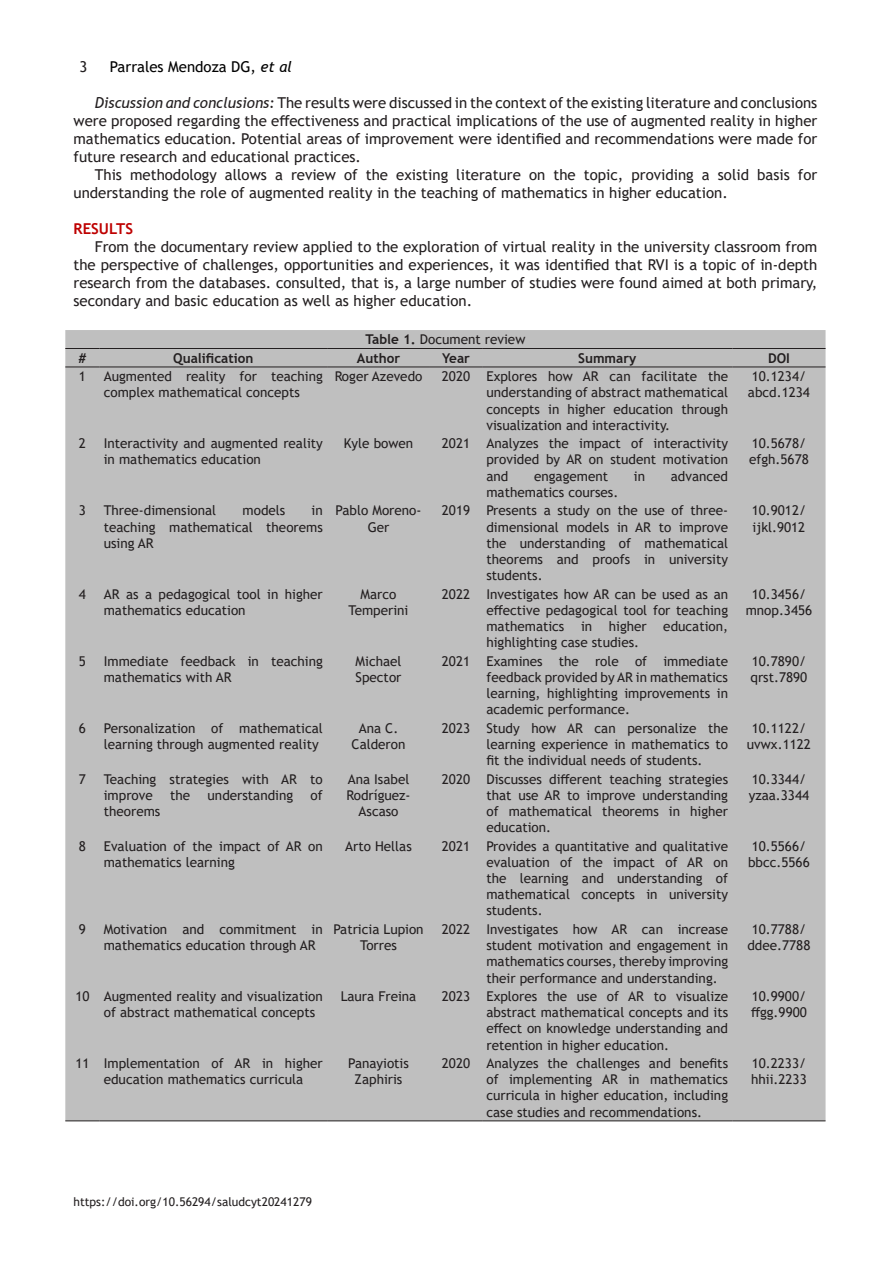
<style>
.page{position:relative;width:893px;height:1263px;background:#fff}
.page>*{position:absolute;margin:0;border:0;box-sizing:border-box;transform-origin:0 0}
.t1{font:15px/18px "Trebuchet MS";color:#231f20;text-align:justify}
.t2{font:15px "Trebuchet MS";color:#000}
.t3{font:700 15px "Trebuchet MS";color:#be0000}
.t4{font:13.5px/16.2px "Trebuchet MS";color:#231f20}
.t5{font:700 13.5px "Trebuchet MS";color:#231f20}
.t6{font:12px "Trebuchet MS";color:#231f20}
.s1{font-style:italic}
.s2{font-weight:700}
</style>
<div class="page">
<div style="left:65px;top:330px;width:760px;height:790px;background:#bfbfbf"></div>
<hr style="left:65px;top:348px;width:35px;height:1px;background:#231f20">
<hr style="left:100px;top:348px;width:227px;height:1px;background:#231f20">
<hr style="left:327px;top:348px;width:103px;height:1px;background:#231f20">
<hr style="left:430px;top:348px;width:52px;height:1px;background:#231f20">
<hr style="left:482px;top:348px;width:250px;height:1px;background:#231f20">
<hr style="left:732px;top:348px;width:93px;height:1px;background:#231f20">
<hr style="left:65px;top:367px;width:35px;height:1px;background:#231f20">
<hr style="left:100px;top:367px;width:227px;height:1px;background:#231f20">
<hr style="left:327px;top:367px;width:103px;height:1px;background:#231f20">
<hr style="left:430px;top:367px;width:52px;height:1px;background:#231f20">
<hr style="left:482px;top:367px;width:250px;height:1px;background:#231f20">
<hr style="left:732px;top:367px;width:93px;height:1px;background:#231f20">
<hr style="left:65px;top:1120px;width:35px;height:1px;background:#231f20">
<hr style="left:100px;top:1120px;width:227px;height:1px;background:#231f20">
<hr style="left:327px;top:1120px;width:103px;height:1px;background:#231f20">
<hr style="left:430px;top:1120px;width:52px;height:1px;background:#231f20">
<hr style="left:482px;top:1120px;width:250px;height:1px;background:#231f20">
<hr style="left:732px;top:1120px;width:93px;height:1px;background:#231f20">
<p class="t1" style="left:80px;top:58px;width:9px">3</p>
<p class="t2" style="left:110px;top:57px;width:184px">Parrales Mendoza DG, <span class="s1">et al</span></p>
<p class="t1" style="left:74px;top:94px;width:745px;text-indent:21px"><span class="s1">Discussion and conclusions:</span> The results were discussed in the context of the existing literature and conclusions were proposed regarding the effectiveness and practical implications of the use of augmented reality in higher mathematics education. Potential areas of improvement were identified and recommendations were made for future research and educational practices.</p>
<p class="t1" style="left:74px;top:166px;width:745px;text-indent:21px">This methodology allows a review of the existing literature on the topic, providing a solid basis for understanding the role of augmented reality in the teaching of mathematics in higher education.</p>
<p class="t3" style="left:74px;top:219px;width:61px">RESULTS</p>
<p class="t1" style="left:74px;top:238px;width:745px;text-indent:21px">From the documentary review applied to the exploration of virtual reality in the university classroom from the perspective of challenges, opportunities and experiences, it was identified that RVI is a topic of in-depth research from the databases. consulted, that is, a large number of studies were found aimed at both primary, secondary and basic education as well as higher education.</p>
<p class="t4" style="left:365px;top:331px;width:161px"><span class="s2">Table 1.</span> Document review</p>
<p class="t5" style="left:78px;top:349px;width:9px">#</p>
<p class="t5" style="left:173px;top:349px;width:82px">Qualification</p>
<p class="t5" style="left:357px;top:349px;width:45px">Author</p>
<p class="t5" style="left:442px;top:349px;width:29px">Year</p>
<p class="t5" style="left:578px;top:349px;width:60px">Summary</p>
<p class="t5" style="left:768px;top:349px;width:23px">DOI</p>
<p class="t4" style="left:79px;top:368px;width:9px">1</p>
<p class="t4" style="left:104px;top:368px;width:221px">Augmented reality for teaching complex mathematical concepts</p>
<p class="t4" style="left:335px;top:368px;width:89px">Roger Azevedo</p>
<p class="t4" style="left:442px;top:368px;width:30px">2020</p>
<p class="t4" style="left:486px;top:368px;width:243px;text-align:justify">Explores how AR can facilitate the understanding of abstract mathematical concepts in higher education through visualization and interactivity.</p>
<p class="t4" style="left:748px;top:368px;width:64px">10.1234/ abcd.1234</p>
<p class="t4" style="left:79px;top:435px;width:9px">2</p>
<p class="t4" style="left:104px;top:435px;width:221px">Interactivity and augmented reality in mathematics education</p>
<p class="t4" style="left:344px;top:435px;width:71px">Kyle bowen</p>
<p class="t4" style="left:442px;top:435px;width:30px">2021</p>
<p class="t4" style="left:486px;top:435px;width:243px;text-align:justify">Analyzes the impact of interactivity provided by AR on student motivation and</p>
<p class="t4" style="left:749px;top:435px;width:61px">10.5678/ efgh.5678</p>
<p class="t4" style="left:534px;top:468px;width:76px">engagement</p>
<p class="t4" style="left:634px;top:468px;width:13px">in</p>
<p class="t4" style="left:671px;top:468px;width:59px">advanced</p>
<p class="t4" style="left:486px;top:484px;width:133px">mathematics courses.</p>
<p class="t4" style="left:79px;top:502px;width:9px">3</p>
<p class="t4" style="left:104px;top:502px;width:114px">Three-dimensional</p>
<p class="t4" style="left:243px;top:502px;width:44px">models</p>
<p class="t4" style="left:104px;top:502px;width:221px;text-align:justify;text-indent:208px">in teaching mathematical theorems using AR</p>
<p class="t4" style="left:336px;top:502px;width:87px;text-align:center">Pablo Moreno-<br>Ger</p>
<p class="t4" style="left:442px;top:502px;width:30px">2019</p>
<p class="t4" style="left:486px;top:502px;width:243px;text-align:justify">Presents a study on the use of three&shy;dimensional models in AR to improve the understanding of mathematical theorems and proofs in university students.</p>
<p class="t4" style="left:752px;top:502px;width:56px">10.9012/ ijkl.9012</p>
<p class="t4" style="left:79px;top:586px;width:9px">4</p>
<p class="t4" style="left:104px;top:586px;width:221px">AR as a pedagogical tool in higher mathematics education</p>
<p class="t4" style="left:349px;top:586px;width:61px;text-align:center">Marco<br>Temperini</p>
<p class="t4" style="left:442px;top:586px;width:30px">2022</p>
<p class="t4" style="left:486px;top:586px;width:243px;text-align:justify">Investigates how AR can be used as an effective pedagogical tool for teaching mathematics in higher education, highlighting case studies.</p>
<p class="t4" style="left:746px;top:586px;width:68px;text-align:center">10.3456/ mnop.3456</p>
<p class="t4" style="left:79px;top:653px;width:9px">5</p>
<p class="t4" style="left:104px;top:653px;width:221px">Immediate feedback in teaching mathematics with AR</p>
<p class="t4" style="left:356px;top:653px;width:47px">Michael<br>Spector</p>
<p class="t4" style="left:442px;top:653px;width:30px">2021</p>
<p class="t4" style="left:486px;top:653px;width:243px;text-align:justify">Examines the role of immediate feedback provided by AR in mathematics learning, highlighting improvements in academic performance.</p>
<p class="t4" style="left:750px;top:653px;width:58px">10.7890/ qrst.7890</p>
<p class="t4" style="left:79px;top:720px;width:9px">6</p>
<p class="t4" style="left:104px;top:720px;width:221px">Personalization of mathematical learning through augmented reality</p>
<p class="t4" style="left:352px;top:720px;width:55px;text-align:center">Ana C.<br>Calderon</p>
<p class="t4" style="left:442px;top:720px;width:30px">2023</p>
<p class="t4" style="left:486px;top:720px;width:243px;text-align:justify">Study how AR can personalize the learning experience in mathematics to fit the individual needs of students.</p>
<p class="t4" style="left:747px;top:720px;width:66px;text-align:center">10.1122/ uvwx.1122</p>
<p class="t4" style="left:79px;top:770px;width:9px">7</p>
<p class="t4" style="left:104px;top:770px;width:221px">Teaching strategies with AR to improve</p>
<p class="t4" style="left:346px;top:770px;width:66px;text-align:center">Ana Isabel<br>Rodríguez-<br>Ascaso</p>
<p class="t4" style="left:442px;top:770px;width:30px">2020</p>
<p class="t4" style="left:486px;top:770px;width:243px;text-align:justify">Discusses different teaching strategies that use AR to improve understanding of mathematical theorems in higher education.</p>
<p class="t4" style="left:749px;top:770px;width:62px">10.3344/ yzaa.3344</p>
<p class="t4" style="left:170px;top:787px;width:22px">the</p>
<p class="t4" style="left:208px;top:787px;width:87px">understanding</p>
<p class="t4" style="left:311px;top:787px;width:14px">of</p>
<p class="t4" style="left:104px;top:803px;width:58px">theorems</p>
<p class="t4" style="left:79px;top:838px;width:9px">8</p>
<p class="t4" style="left:104px;top:838px;width:221px">Evaluation of the impact of AR on mathematics learning</p>
<p class="t4" style="left:345px;top:838px;width:68px">Arto Hellas</p>
<p class="t4" style="left:442px;top:838px;width:30px">2021</p>
<p class="t4" style="left:486px;top:838px;width:243px;text-align:justify">Provides a quantitative and qualitative evaluation of the impact of AR on the learning and understanding of mathematical concepts in university students.</p>
<p class="t4" style="left:748px;top:838px;width:63px">10.5566/ bbcc.5566</p>
<p class="t4" style="left:79px;top:921px;width:9px">9</p>
<p class="t4" style="left:104px;top:921px;width:221px">Motivation and commitment in mathematics education through AR</p>
<p class="t4" style="left:333px;top:921px;width:92px;text-align:center">Patricia Lupion<br>Torres</p>
<p class="t4" style="left:442px;top:921px;width:30px">2022</p>
<p class="t4" style="left:486px;top:921px;width:243px;text-align:justify">Investigates how AR can increase student motivation and engagement in mathematics courses, thereby improving their performance and understanding.</p>
<p class="t4" style="left:747px;top:921px;width:65px;text-align:center">10.7788/ ddee.7788</p>
<p class="t4" style="left:75px;top:988px;width:16px">10</p>
<p class="t4" style="left:104px;top:988px;width:221px">Augmented reality and visualization of abstract mathematical concepts</p>
<p class="t4" style="left:341px;top:988px;width:77px">Laura Freina</p>
<p class="t4" style="left:442px;top:988px;width:30px">2023</p>
<p class="t4" style="left:486px;top:988px;width:243px;text-align:justify">Explores the use of AR to visualize abstract mathematical concepts and its effect on knowledge understanding and retention in higher education.</p>
<p class="t4" style="left:751px;top:988px;width:57px">10.9900/ ffgg.9900</p>
<p class="t4" style="left:75px;top:1055px;width:16px">11</p>
<p class="t4" style="left:104px;top:1055px;width:221px">Implementation of AR in higher education mathematics curricula</p>
<p class="t4" style="left:348px;top:1055px;width:62px;text-align:center">Panayiotis<br>Zaphiris</p>
<p class="t4" style="left:442px;top:1055px;width:30px">2020</p>
<p class="t4" style="left:486px;top:1055px;width:243px;text-align:justify">Analyzes the challenges and benefits of implementing AR in mathematics curricula in higher education, including case studies and recommendations.</p>
<p class="t4" style="left:751px;top:1055px;width:57px">10.2233/ hhii.2233</p>
<p class="t6" style="left:74px;top:1194px;width:240px">https://doi.org/10.56294/saludcyt20241279</p>
</div>
